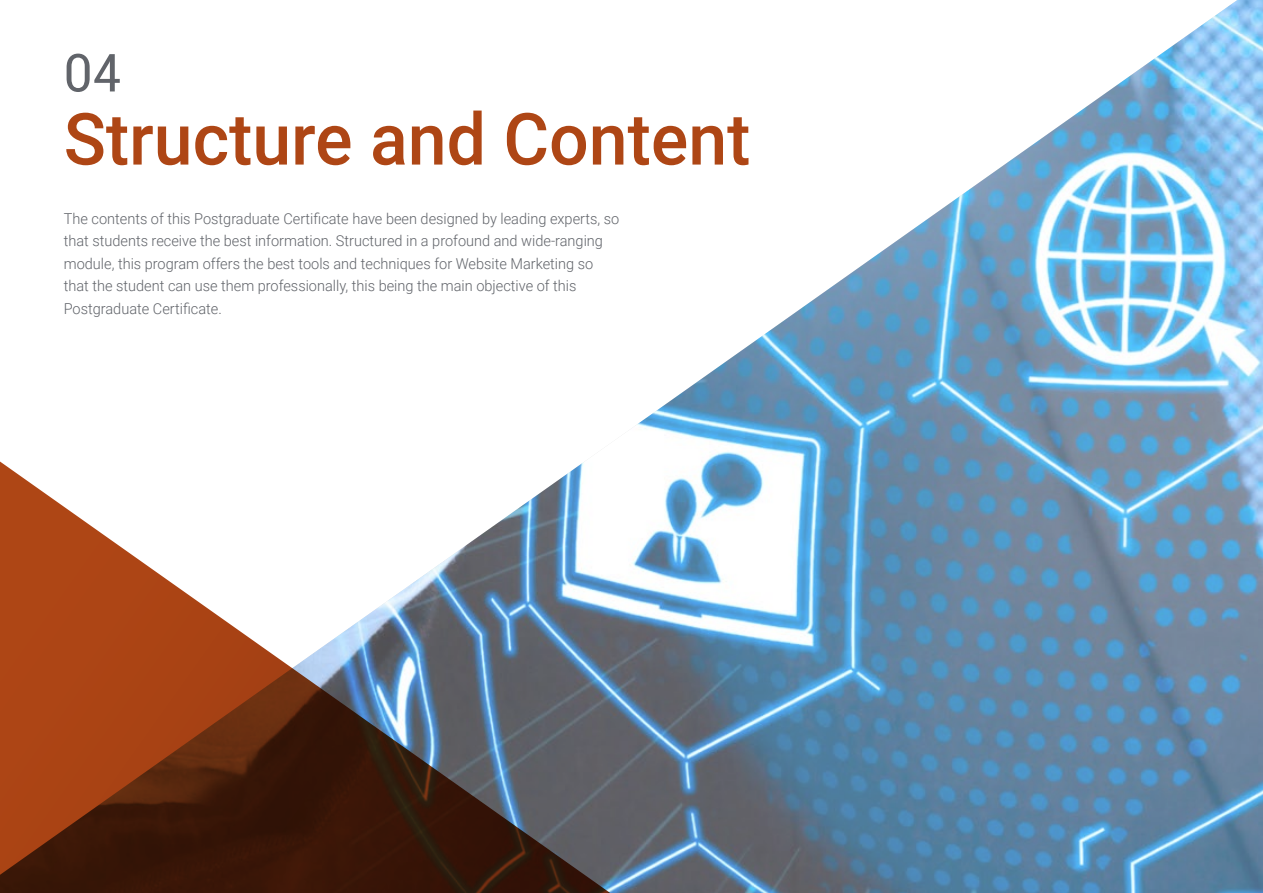
<style>
.page{position:relative;width:1263px;height:893px;background:#fff}
.page>*{position:absolute;margin:0;border:0;box-sizing:border-box;transform-origin:0 0}
.t1{font:500 72px "Roboto";color:#ae4615}
.t2{font:52.5px "Roboto";color:#61646a}
.t3{font:300 15px/22.5px "Roboto";color:#61646a}
</style>
<div class="page">
<img style="left:637px;top:0;width:626px;height:893px">
<svg style="left:0;top:446px;width:640px;height:447px"></svg>
<h2 class="t2" style="left:64px;top:36px;width:59px">04</h2>
<h1 class="t1" style="left:64px;top:89px;width:688px">Structure and Content</h1>
<p class="t3" style="left:64px;top:207px;width:557px">The contents of this Postgraduate Certificate have been designed by leading experts, so that students receive the best information. Structured in a profound and wide-ranging module, this program offers the best tools and techniques for Website Marketing so that the student can use them professionally, this being the main objective of this Postgraduate Certificate.</p>
</div>
